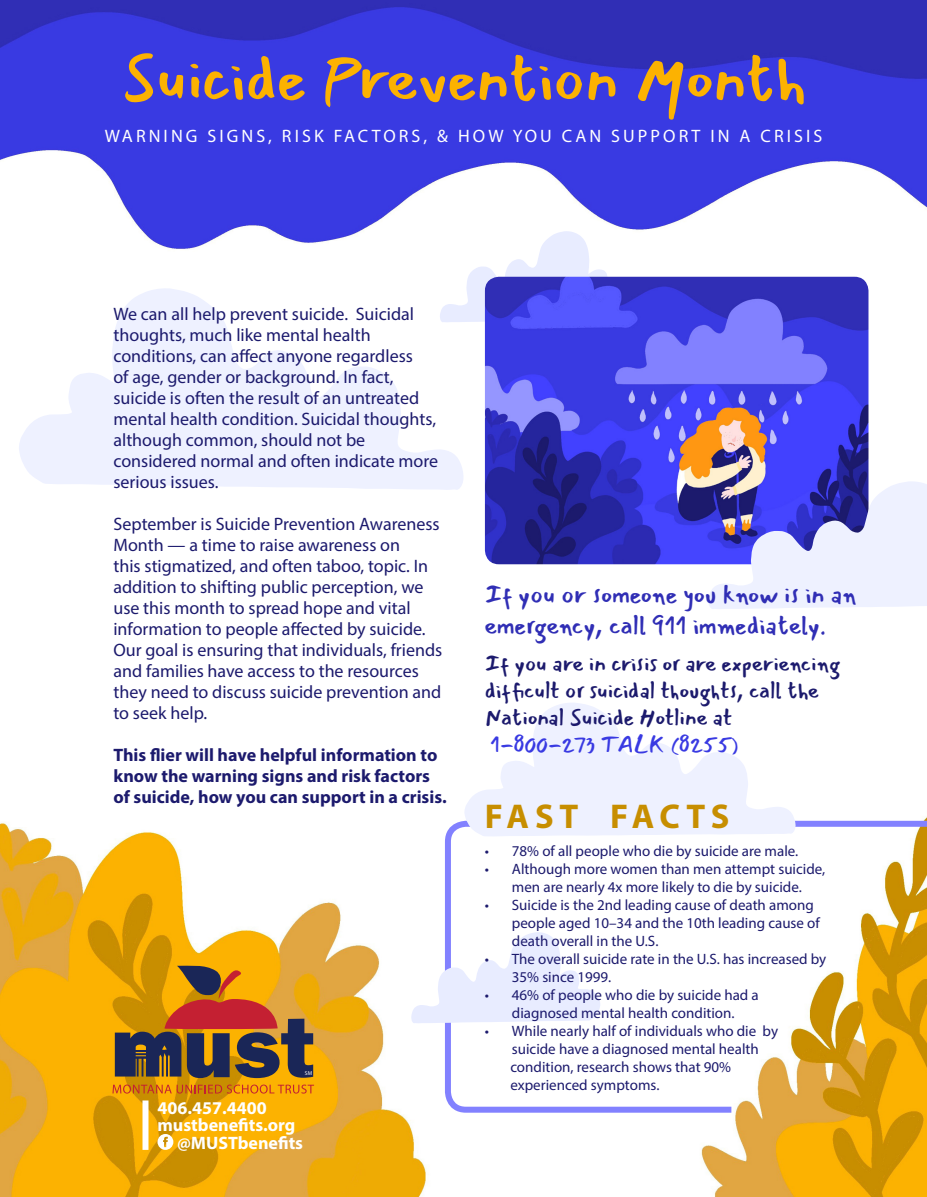
<style>
.page{position:relative;width:927px;height:1197px;background:#fff}
.page>*{position:absolute;margin:0;border:0;box-sizing:border-box;transform-origin:0 0}
.t1{font:64.5px "Mansalva";color:#fcb201}
.t2{font:700 34.5px "Myriad Pro";letter-spacing:.16em;color:#c78e00}
.t3{font:25.5px/30.6px "Mansalva";color:#302eb5}
.t4{font:22.5px/27px "Mansalva";color:#1c1a6d}
.t5{font:22.5px "Mansalva";color:#393ae2}
.t6{font:18px/21px "Myriad Pro";color:#1c1a6d}
.t7{font:700 18px/21px "Myriad Pro";color:#1c1a6d}
.t8{font:18px "Myriad Pro";letter-spacing:.17em;color:#fff}
.t9{font:700 18px "Myriad Pro";color:#fff}
.t10{font:15px/18px "Myriad Pro";color:#1c1a6d;text-align:center}
.t11{font:5.7px "Myriad Pro";color:#fff}
</style>
<div class="page">
<img style="left:0;top:502px;width:927px;height:695px">
<img style="left:0;top:0;width:927px;height:249px">
<svg style="left:440px;top:231px;width:189px;height:92px"></svg>
<img style="left:485px;top:277px;width:383px;height:287px">
<svg style="left:19px;top:288px;width:445px;height:202px;fill:#eef1ff"></svg>
<svg style="left:708px;top:481px;width:219px;height:128px;background:#b3b3e9"></svg>
<svg style="left:442px;top:818px;width:485px;height:305px"></svg>
<svg style="left:464px;top:702px;width:332px;height:135px;fill:#eef1ff"></svg>
<svg style="left:411px;top:932px;width:189px;height:92px"></svg>
<svg style="left:157px;top:1134px;width:16px;height:16px"></svg>
<div style="left:142px;top:1100px;width:6px;height:50px;background:#fff"></div>
<svg style="left:112px;top:1085px;width:202px;height:9px;background:#dd7e0e"></svg>
<svg style="left:115px;top:964px;width:198px;height:114px;background:#9d6829"></svg>
<p class="t1" style="left:122px;top:28px;width:686px">Suicide Prevention Month</p>
<p class="t8" style="left:105px;top:125px;width:719px">WARNING SIGNS, RISK FACTORS, &amp; HOW YOU CAN SUPPORT IN A CRISIS</p>
<p class="t6" style="left:113px;top:303px;width:326px">We can all help prevent suicide. Suicidal thoughts, much like mental health conditions, can affect anyone regardless<br>of age, gender or background. In fact, suicide is often the result of an untreated mental health condition. Suicidal thoughts, although common, should not be considered normal and often indicate more serious issues.</p>
<p class="t6" style="left:113px;top:513px;width:330px">September is Suicide Prevention Awareness Month — a time to raise awareness on<br>this stigmatized, and often taboo, topic. In addition to shifting public perception, we use this month to spread hope and vital information to people affected by suicide.<br>Our goal is ensuring that individuals, friends and families have access to the resources they need to discuss suicide prevention and to seek help.</p>
<p class="t7" style="left:113px;top:744px;width:325px">This flier will have helpful information to know the warning signs and risk factors</p>
<p class="t7" style="left:113px;top:786px;width:335px">of suicide, how you can support in a crisis.</p>
<p class="t11" style="left:305px;top:1070px;width:9px">SM</p>
<p class="t9" style="left:158px;top:1096px;width:111px">406.457.4400</p>
<p class="t9" style="left:158px;top:1113px;width:139px">mustbenefits.org</p>
<p class="t9" style="left:177px;top:1131px;width:128px">@MUSTbenefits</p>
<p class="t3" style="left:485px;top:579px;width:374px">If you or someone you know is in an emergency, call 911 immediately.</p>
<p class="t4" style="left:485px;top:650px;width:357px">If you are in crisis or are experiencing difficult or suicidal thoughts, call the<br>National Suicide Hotline at</p>
<p class="t5" style="left:491px;top:727px;width:250px">1-800-273 TALK (8255)</p>
<p class="t2" style="left:485px;top:794px;width:246px">FAST FACTS</p>
<p class="t10" style="left:485px;top:842px;width:315px">• 78% of all people who die by suicide are male.</p>
<p class="t10" style="left:485px;top:860px;width:342px">• Although more women than men attempt suicide, men are nearly 4x more likely to die by suicide.</p>
<p class="t10" style="left:512px;top:896px;width:309px;text-align:left;text-indent:-27px">• Suicide is the 2nd leading cause of death among people aged 10–34 and the 10th leading cause of death overall in the U.S.</p>
<p class="t10" style="left:512px;top:950px;width:316px;text-align:left;text-indent:-27px">• The overall suicide rate in the U.S. has increased by<br>35% since 1999.</p>
<p class="t10" style="left:485px;top:986px;width:275px">• 46% of people who die by suicide had a diagnosed mental health condition.</p>
<p class="t10" style="left:485px;top:1022px;width:295px">• While nearly half of individuals who die by suicide have a diagnosed mental health</p>
<p class="t10" style="left:510px;top:1058px;width:222px">condition, research shows that 90%</p>
<p class="t10" style="left:510px;top:1076px;width:151px">experienced symptoms.</p>
</div>
